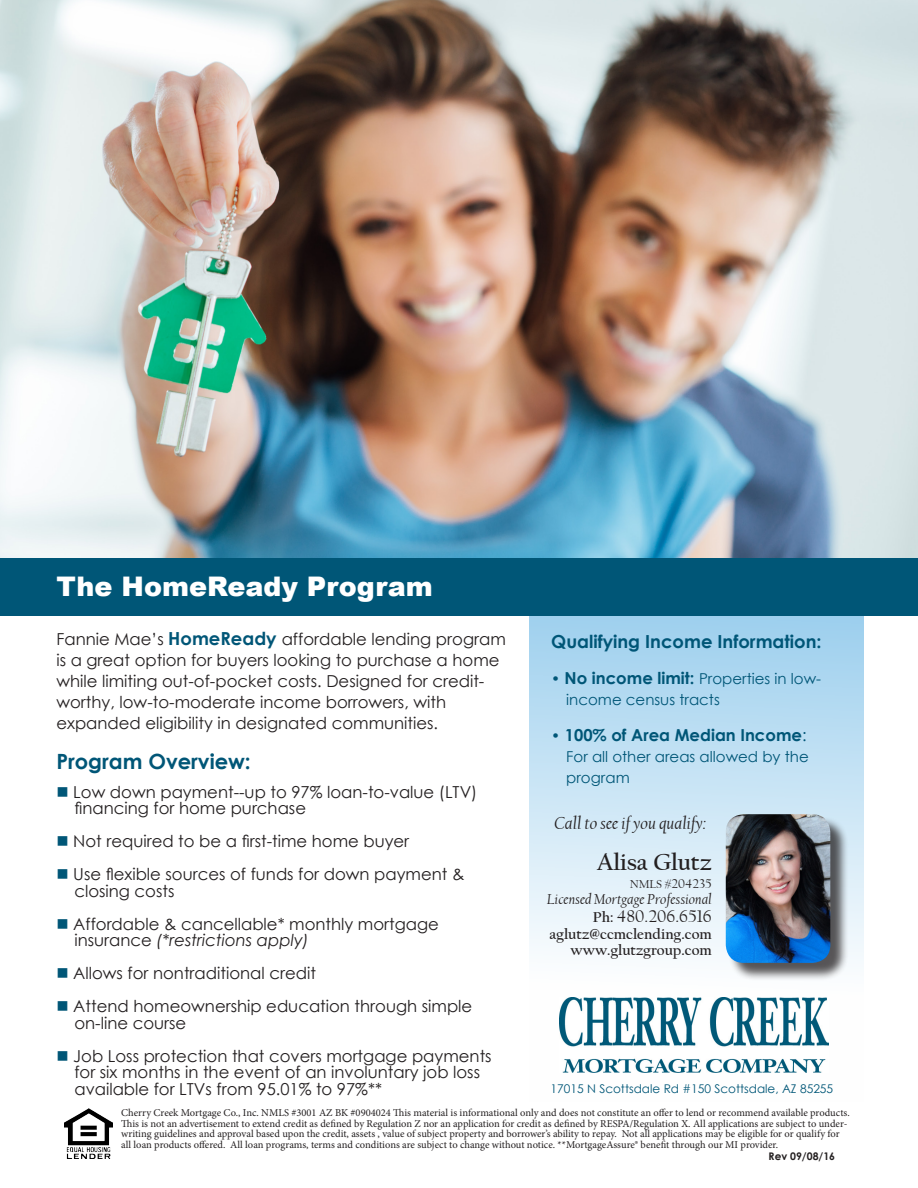
<style>
.page{position:relative;width:918px;height:1188px;background:#fff}
.page>*{position:absolute;margin:0;border:0;box-sizing:border-box;transform-origin:0 0}
.t1{font:900 27px "Arial";color:#fff}
.t2{font:700 24px "Californian FB";color:#231f20}
.t3{font:700 21px "Century Gothic";color:#005677}
.t4{font:700 18px "Century Gothic";color:#005677}
.t5{font:italic 18px "Californian FB";color:#231f20}
.t6{font:18px "Californian FB";color:#231f20}
.t7{font:16.5px/16.5px "Century Gothic";color:#231f20}
.t8{font:700 16.5px "Century Gothic";color:#005677}
.t9{font:15px/21px "Century Gothic";color:#005677}
.t10{font:700 15px "Californian FB";color:#231f20}
.t11{font:italic 15px "Californian FB";color:#231f20}
.t12{font:13.5px "Californian FB";color:#231f20}
.t13{font:12px "Century Gothic";color:#005677}
.t14{font:10.5px/10.5px "Minion Pro";color:#231f20}
.t15{font:700 10.5px "Century Gothic";color:#231f20}
.s1{font-weight:700;font-size:18px;color:#005677}
.s2{color:#005677}
.s3{font-style:italic}
.s4{font-weight:700;font-size:16.5px}
.s5{font-weight:400;font-size:15px}
.s6{font-weight:400}
.s7{font-size:12px}
.s8{font-weight:700;font-size:15px}
</style>
<div class="page">
<div style="left:530px;top:615px;width:334px;height:487px;background:linear-gradient(to bottom,#a2d2ef,#fff)"></div>
<img style="left:0;top:0;width:918px;height:558px">
<div style="left:0;top:558px;width:918px;height:57px;background:#005677"></div>
<img style="left:64px;top:1109px;width:49px;height:49px">
<img style="left:559px;top:998px;width:270px;height:74px">
<div style="left:728px;top:816px;width:121px;height:166px;background:#231f20;opacity:.75"></div>
<img style="left:726px;top:814px;width:104px;height:149px">
<p class="t1" style="left:56px;top:567px;width:378px">The HomeReady Program</p>
<p class="t7" style="left:56px;top:628px;width:451px;line-height:21px">Fannie Mae’s <span class="s1">HomeReady</span> affordable lending program is a great option for buyers looking to purchase a home while limiting out-of-pocket costs. Designed for credit&shy;worthy, low-to-moderate income borrowers, with expanded eligibility in designated communities.</p>
<p class="t3" style="left:56px;top:746px;width:196px">Program Overview:</p>
<p class="t7" style="left:74px;top:783px;width:404px;text-indent:-18px"><span class="s2">■</span> Low down payment--up to 97% loan-to-value (LTV) financing for home purchase</p>
<p class="t7" style="left:56px;top:833px;width:354px"><span class="s2">■</span> Not required to be a first-time home buyer</p>
<p class="t7" style="left:74px;top:866px;width:392px;text-indent:-18px"><span class="s2">■</span> Use flexible sources of funds for down payment &amp; closing costs</p>
<p class="t7" style="left:74px;top:915px;width:366px;text-indent:-18px"><span class="s2">■</span> Affordable &amp; cancellable* monthly mortgage insurance <span class="s3">(*restrictions apply)</span></p>
<p class="t7" style="left:56px;top:965px;width:261px"><span class="s2">■</span> Allows for nontraditional credit</p>
<p class="t7" style="left:74px;top:998px;width:399px;text-indent:-18px"><span class="s2">■</span> Attend homeownership education through simple on-line course</p>
<p class="t7" style="left:74px;top:1047px;width:419px;text-indent:-18px"><span class="s2">■</span> Job Loss protection that covers mortgage payments for six months in the event of an involuntary job loss available for LTVs from 95.01% to 97%**</p>
<p class="t4" style="left:551px;top:628px;width:272px">Qualifying Income Information:</p>
<p class="t9" style="left:566px;top:668px;width:256px;text-indent:-15px">• <span class="s4">No income limit:</span> Properties in low&shy;income census tracts</p>
<p class="t8" style="left:551px;top:722px;width:257px"><span class="s5">•</span> 100% of Area Median Income<span class="s6">:</span></p>
<p class="t9" style="left:566px;top:746px;width:244px">For all other areas allowed by the program</p>
<p class="t5" style="left:554px;top:813px;width:154px">Call to see if you qualify:</p>
<p class="t2" style="left:597px;top:848px;width:117px">Alisa Glutz</p>
<p class="t12" style="left:630px;top:876px;width:83px"><span class="s7">NMLS #</span>204235</p>
<p class="t11" style="left:547px;top:891px;width:166px">Licensed Mortgage Professional</p>
<p class="t6" style="left:593px;top:906px;width:120px"><span class="s8">Ph:</span> 480.206.6516</p>
<p class="t10" style="left:550px;top:925px;width:164px">aglutz@ccmclending.com</p>
<p class="t10" style="left:570px;top:942px;width:143px">www.glutzgroup.com</p>
<p class="t13" style="left:551px;top:1080px;width:284px">17015 N Scottsdale Rd #150 Scottsdale, AZ 85255</p>
<p class="t14" style="left:121px;top:1108px;width:730px">Cherry Creek Mortgage Co., Inc. NMLS #3001 AZ BK #0904024 This material is informational only and does not constitute an offer to lend or recommend available products.<br>This is not an advertisement to extend credit as defined by Regulation Z nor an application for credit as defined by RESPA/Regulation X. All applications are subject to under&shy;writing guidelines and approval based upon the credit, assets , value of subject property and borrower’s ability to repay. Not all applications may be eligible for or qualify for all loan products offered. All loan programs, terms and conditions are subject to change without notice. **MortgageAssure® benefit through our MI provider.</p>
<p class="t15" style="left:769px;top:1148px;width:68px">Rev 09/08/16</p>
</div>
